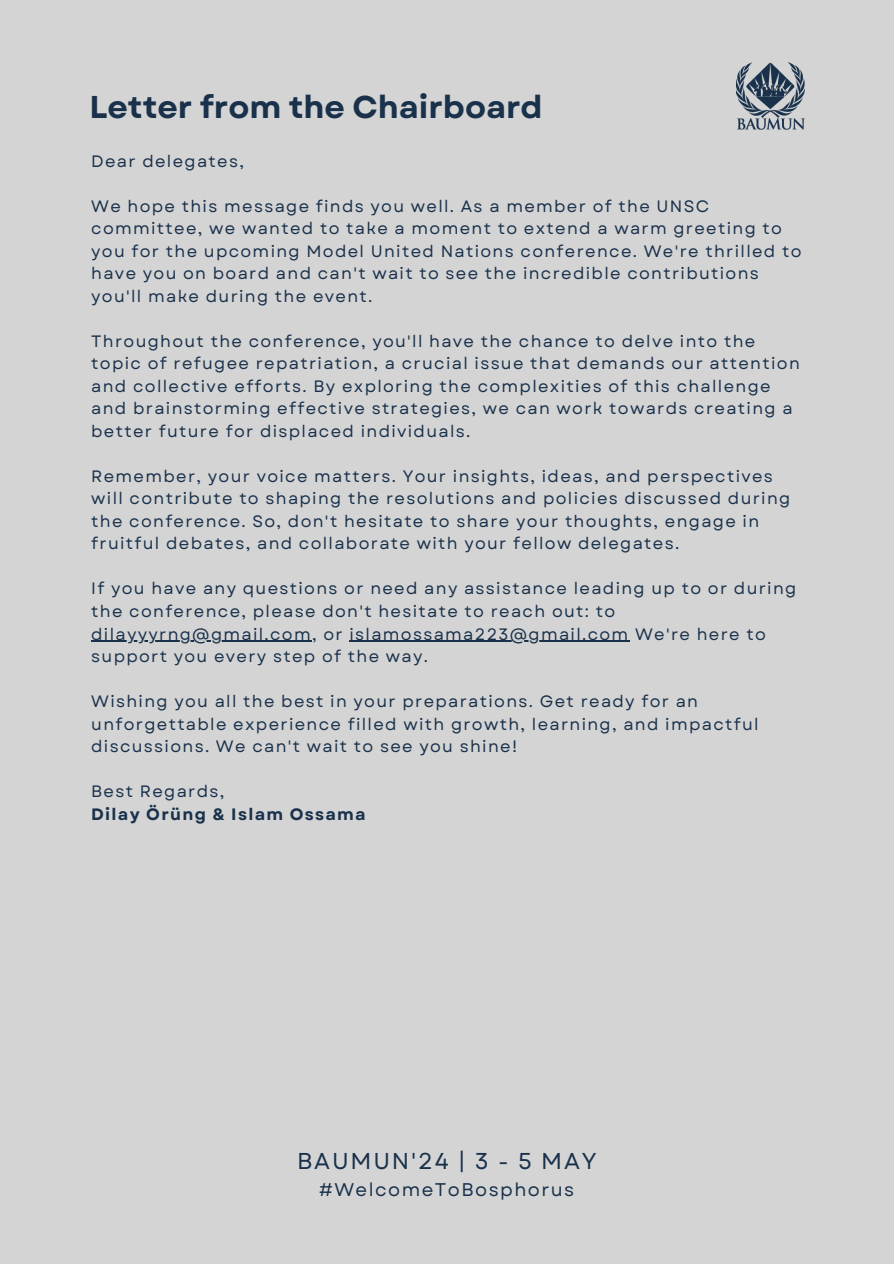
<style>
.page{position:relative;width:894px;height:1264px;background:#fff}
.page>*{position:absolute;margin:0;border:0;box-sizing:border-box;transform-origin:0 0}
.t1{font:700 31.5px "Garet";color:#19314b}
.t2{font:22.95px "Garet";letter-spacing:.08em;color:#19314b}
.t3{font:18.3px "Garet";letter-spacing:.08em;color:#19314b}
.t4{font:16.5px/22.5px "Garet";letter-spacing:.08em;color:#19314b}
.t5{font:700 16.5px "Garet";letter-spacing:.08em;color:#19314b}
</style>
<div class="page">
<div style="left:0;top:0;width:893px;height:1263px;background:#d4d4d4"></div>
<hr style="left:91px;top:640px;width:221px;height:1px;background:#19314b">
<hr style="left:349px;top:640px;width:280px;height:1px;background:#19314b">
<img style="left:736px;top:62px;width:68px;height:68px">
<p class="t1" style="left:89px;top:85px;width:454px">Letter from the Chairboard</p>
<h2 class="t4" style="left:91px;top:150px;width:154px">Dear delegates,</h2>
<p class="t4" style="left:91px;top:195px;width:619px">We hope this message finds you well. As a member of the UNSC</p>
<p class="t4" style="left:91px;top:217px;width:711px">committee, we wanted to take a moment to extend a warm greeting to you for the upcoming Model United Nations conference. We're thrilled to have you on board and can't wait to see the incredible contributions you'll make during the event.</p>
<p class="t4" style="left:91px;top:330px;width:709px">Throughout the conference, you'll have the chance to delve into the topic of refugee repatriation, a crucial issue that demands our attention and collective efforts. By exploring the complexities of this challenge and brainstorming effective strategies, we can work towards creating a better future for displaced individuals.</p>
<p class="t4" style="left:91px;top:465px;width:700px">Remember, your voice matters. Your insights, ideas, and perspectives will contribute to shaping the resolutions and policies discussed during the conference. So, don't hesitate to share your thoughts, engage in fruitful debates, and collaborate with your fellow delegates.</p>
<p class="t4" style="left:91px;top:577px;width:706px">If you have any questions or need any assistance leading up to or during the conference, please don't hesitate to reach out: to</p>
<p class="t4" style="left:91px;top:622px;width:676px">dilayyyrng@gmail.com, or islamossama223@gmail.com We're here to</p>
<p class="t4" style="left:91px;top:645px;width:338px">support you every step of the way.</p>
<p class="t4" style="left:91px;top:690px;width:668px">Wishing you all the best in your preparations. Get ready for an unforgettable experience filled with growth, learning, and impactful discussions. We can't wait to see you shine!</p>
<p class="t4" style="left:91px;top:780px;width:135px">Best Regards,</p>
<p class="t5" style="left:91px;top:802px;width:276px">Dilay Örüng &amp; Islam Ossama</p>
<h2 class="t2" style="left:297px;top:1144px;width:301px">BAUMUN'24 | 3 - 5 MAY</h2>
<p class="t3" style="left:319px;top:1175px;width:256px">#WelcomeToBosphorus</p>
</div>
